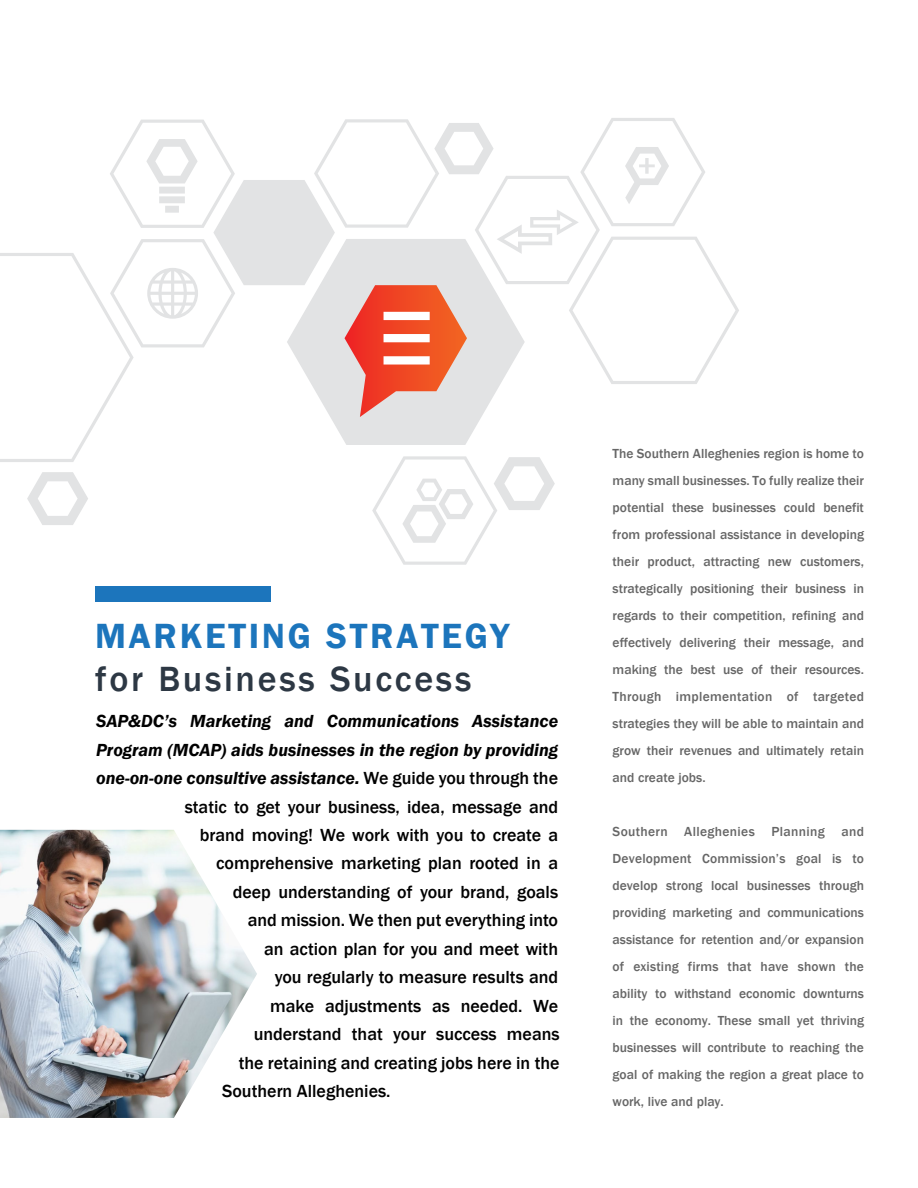
<style>
.page{position:relative;width:918px;height:1188px;background:#fff}
.page>*{position:absolute;margin:0;border:0;box-sizing:border-box;transform-origin:0 0}
.t1{font:500 36px "Franklin Gothic";letter-spacing:.075em;color:#2d3844}
.t2{font:600 36px "Franklin Gothic";letter-spacing:.075em;color:#1c75bc}
.t3{font:500 18px "Franklin Gothic";color:#000}
.t4{font:italic 600 18px "Franklin Gothic";color:#000}
.t5{font:500 13.5px/27px "Franklin Gothic";color:#666;text-align:justify}
.s1{font-weight:500;font-style:normal}
</style>
<div class="page">
<img style="left:0;top:830px;width:257px;height:288px">
<svg style="left:0;top:118px;width:739px;height:447px"></svg>
<div style="left:95px;top:586px;width:176px;height:16px;background:#1c75bc"></div>
<h1 class="t2" style="left:95px;top:614px;width:415px">MARKETING STRATEGY</h1>
<h1 class="t1" style="left:95px;top:657px;width:378px">for Business Success</h1>
<h2 class="t4" style="left:96px;top:709px;width:463px">SAP&amp;DC’s Marketing and Communications Assistance</h2>
<h2 class="t4" style="left:96px;top:738px;width:463px">Program (MCAP) aids businesses in the region by providing</h2>
<h2 class="t4" style="left:96px;top:766px;width:464px">one-on-one consultive assistance. <span class="s1">We guide you through the</span></h2>
<h2 class="t3" style="left:185px;top:795px;width:375px">static to get your business, idea, message and</h2>
<h2 class="t3" style="left:200px;top:824px;width:360px">brand moving! We work with you to create a</h2>
<h2 class="t3" style="left:216px;top:852px;width:344px">comprehensive marketing plan rooted in a</h2>
<h2 class="t3" style="left:233px;top:881px;width:327px">deep understanding of your brand, goals</h2>
<h2 class="t3" style="left:248px;top:909px;width:312px">and mission. We then put everything into</h2>
<h2 class="t3" style="left:264px;top:938px;width:296px">an action plan for you and meet with</h2>
<h2 class="t3" style="left:275px;top:966px;width:285px">you regularly to measure results and</h2>
<h2 class="t3" style="left:270px;top:995px;width:289px">make adjustments as needed. We</h2>
<h2 class="t3" style="left:254px;top:1023px;width:308px">understand that your success means</h2>
<h2 class="t3" style="left:239px;top:1052px;width:322px">the retaining and creating jobs here in the</h2>
<h2 class="t3" style="left:222px;top:1080px;width:170px">Southern Alleghenies.</h2>
<p class="t5" style="left:613px;top:440px;width:253px">The Southern Alleghenies region is home to many small businesses. To fully realize their potential these businesses could benefit from professional assistance in developing their product, attracting new customers, strategically positioning their business in regards to their competition, refining and effectively delivering their message, and making the best use of their resources.<br>Through implementation of targeted strategies they will be able to maintain and grow their revenues and ultimately retain and create jobs.</p>
<p class="t5" style="left:613px;top:818px;width:253px">Southern Alleghenies Planning and Development Commission’s goal is to develop strong local businesses through providing marketing and communications assistance for retention and/or expansion of existing firms that have shown the ability to withstand economic downturns in the economy. These small yet thriving businesses will contribute to reaching the goal of making the region a great place to work, live and play.</p>
</div>
